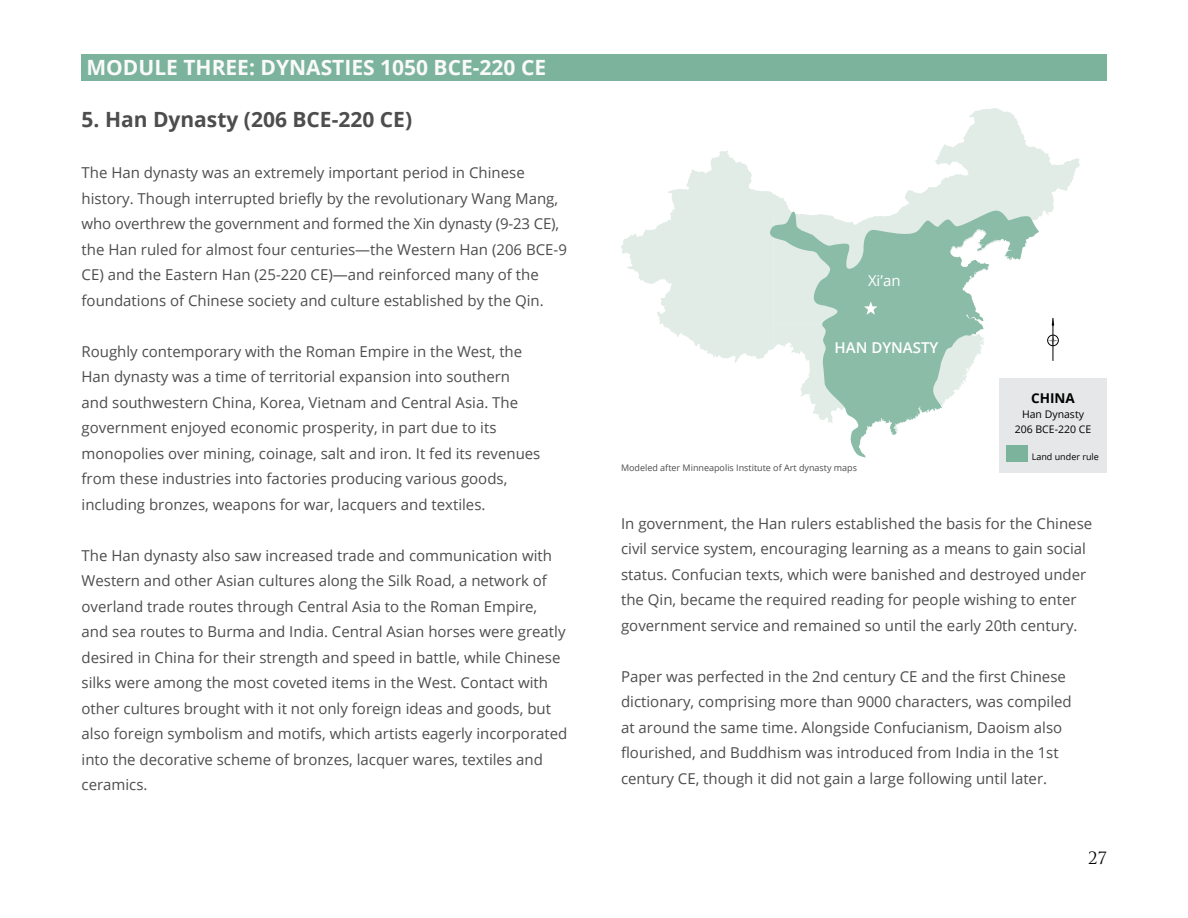
<style>
.page{position:relative;width:1188px;height:918px;background:#fff}
.page>*{position:absolute;margin:0;border:0;box-sizing:border-box;transform-origin:0 0}
.t1{font:700 21px "Open Sans";color:#fafafa}
.t2{font:700 21px "Open Sans";color:#4d4d4e}
.t3{font:16.5px "Trajan Pro";color:#000}
.t4{font:15px/25.5px "Open Sans";color:#4d4d4e}
.t5{font:600 15px "Open Sans";color:#fff}
.t6{font:15px "Open Sans";color:#fff}
.t7{font:700 13.5px "Open Sans";color:#000}
.t8{font:10.5px/15px "Open Sans";color:#000;text-align:center}
.t9{font:9px "Open Sans";color:#4d4d4e}
.t10{font:9px "Open Sans";color:#000}
</style>
<div class="page">
<div style="left:81px;top:54px;width:1026px;height:27px;background:#7cb39d"></div>
<svg style="left:668px;top:108px;width:412px;height:253px"></svg>
<svg style="left:621px;top:216px;width:421px;height:147px;fill:#e1ece7"></svg>
<div style="left:999px;top:378px;width:108px;height:94px;background:#e6e7e8"></div>
<div style="left:1006px;top:446px;width:21px;height:16px;background:#7cb39d"></div>
<svg style="left:768px;top:209px;width:271px;height:249px"></svg>
<svg style="left:864px;top:301px;width:14px;height:14px"></svg>
<h1 class="t1" style="left:86px;top:52px;width:461px">MODULE THREE: DYNASTIES 1050 BCE-220 CE</h1>
<h1 class="t2" style="left:82px;top:105px;width:332px">5. Han Dynasty (206 BCE-220 CE)</h1>
<p class="t4" style="left:82px;top:160px;width:487px">The Han dynasty was an extremely important period in Chinese history. Though interrupted briefly by the revolutionary Wang Mang, who overthrew the government and formed the Xin dynasty (9-23 CE), the Han ruled for almost four centuries—the Western Han (206 BCE-9<br>CE) and the Eastern Han (25-220 CE)—and reinforced many of the foundations of Chinese society and culture established by the Qin.</p>
<p class="t4" style="left:82px;top:338px;width:460px">Roughly contemporary with the Roman Empire in the West, the Han dynasty was a time of territorial expansion into southern and southwestern China, Korea, Vietnam and Central Asia. The government enjoyed economic prosperity, in part due to its monopolies over mining, coinage, salt and iron. It fed its revenues from these industries into factories producing various goods, including bronzes, weapons for war, lacquers and textiles.</p>
<p class="t4" style="left:82px;top:542px;width:487px">The Han dynasty also saw increased trade and communication with Western and other Asian cultures along the Silk Road, a network of overland trade routes through Central Asia to the Roman Empire, and sea routes to Burma and India. Central Asian horses were greatly desired in China for their strength and speed in battle, while Chinese silks were among the most coveted items in the West. Contact with other cultures brought with it not only foreign ideas and goods, but also foreign symbolism and motifs, which artists eagerly incorporated into the decorative scheme of bronzes, lacquer wares, textiles and ceramics.</p>
<p class="t6" style="left:868px;top:270px;width:34px">Xi’an</p>
<p class="t5" style="left:835px;top:338px;width:105px">HAN DYNASTY</p>
<p class="t9" style="left:621px;top:462px;width:238px">Modeled after Minneapolis Institute of Art dynasty maps</p>
<p class="t7" style="left:1031px;top:389px;width:45px">CHINA</p>
<p class="t8" style="left:1015px;top:407px;width:78px">Han Dynasty<br>206 BCE-220 CE</p>
<p class="t10" style="left:1032px;top:451px;width:69px">Land under rule</p>
<p class="t4" style="left:621px;top:510px;width:473px">In government, the Han rulers established the basis for the Chinese civil service system, encouraging learning as a means to gain social status. Confucian texts, which were banished and destroyed under the Qin, became the required reading for people wishing to enter government service and remained so until the early 20th century.</p>
<p class="t4" style="left:621px;top:663px;width:452px">Paper was perfected in the 2nd century CE and the first Chinese dictionary, comprising more than 9000 characters, was compiled at around the same time. Alongside Confucianism, Daoism also flourished, and Buddhism was introduced from India in the 1st century CE, though it did not gain a large following until later.</p>
<p class="t3" style="left:1088px;top:847px;width:20px">27</p>
</div>
